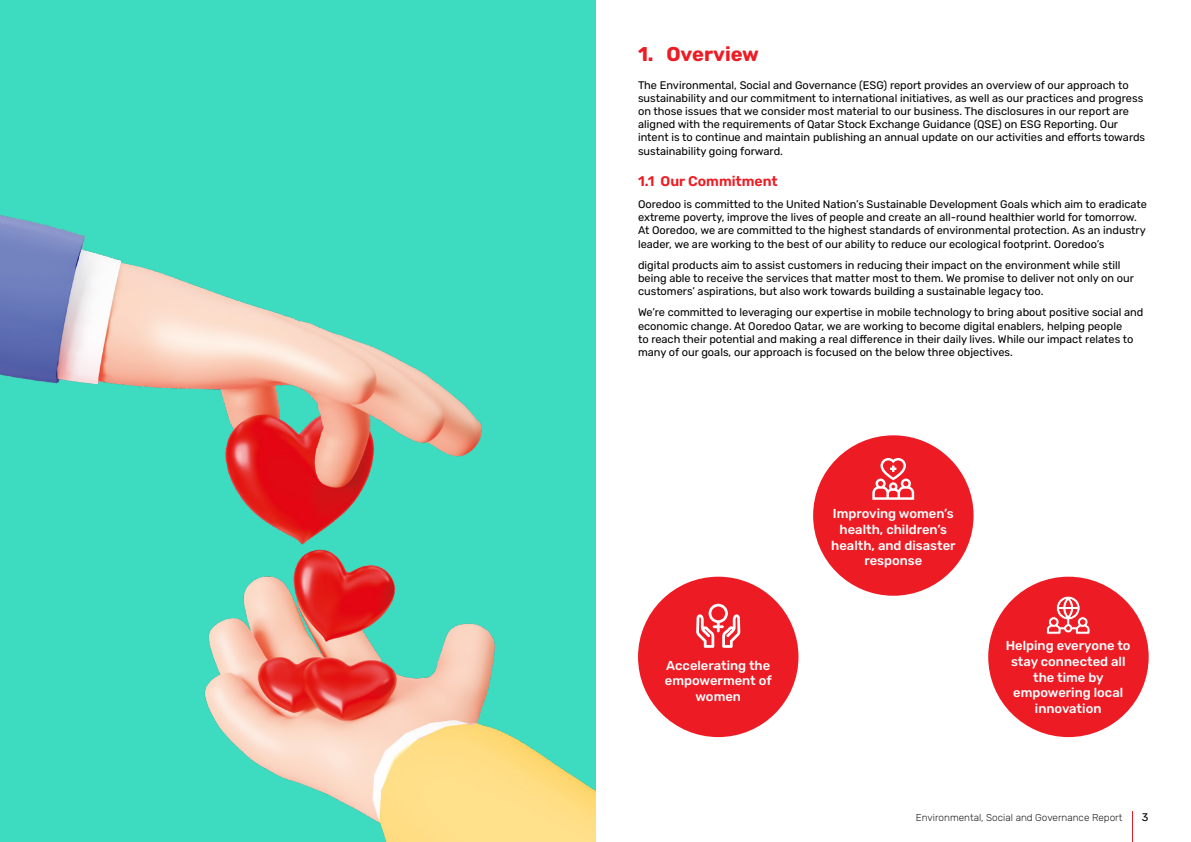
<style>
.page{position:relative;width:1191px;height:842px;background:#fff}
.page>*{position:absolute;margin:0;border:0;box-sizing:border-box;transform-origin:0 0}
.t1{font:700 20px "Rubik";color:#ed1c24}
.SUB_sub{font:600 14px "Rubik";color:#ed1c24}
.t2{font:500 13px "Rubik";color:#fff}
.BODY{font:11px/13.2px "Rubik";color:#000}
.t3{font:300 10px "Rubik";color:#231f20}
</style>
<div class="page">
<hr style="left:1131px;top:811px;width:1px;height:31px;background:#ed1c24">
<div style="left:638px;top:577px;width:160px;height:160px;background:#ed1c24;border-radius:50%"></div>
<div style="left:813px;top:435px;width:160px;height:161px;background:#ed1c24;border-radius:50%"></div>
<div style="left:988px;top:577px;width:160px;height:160px;background:#ed1c24;border-radius:50%"></div>
<div style="left:0;top:0;width:595px;height:842px;background:#3ddbbf"></div>
<svg style="left:696px;top:604px;width:44px;height:44px"></svg>
<svg style="left:872px;top:458px;width:42px;height:42px"></svg>
<svg style="left:1046px;top:596px;width:44px;height:39px"></svg>
<img style="left:0;top:215px;width:595px;height:627px">
<p class="t1" style="left:638px;top:43px;width:122px">1. Overview</p>
<p class="BODY" style="left:638px;top:78px;width:509px">The Environmental, Social and Governance (ESG) report provides an overview of our approach to sustainability and our commitment to international initiatives, as well as our practices and progress on those issues that we consider most material to our business. The disclosures in our report are aligned with the requirements of Qatar Stock Exchange Guidance (QSE) on ESG Reporting. Our intent is to continue and maintain publishing an annual update on our activities and efforts towards sustainability going forward.</p>
<p class="SUB_sub" style="left:638px;top:174px;width:141px">1.1 Our Commitment</p>
<p class="BODY" style="left:638px;top:198px;width:510px">Ooredoo is committed to the United Nation’s Sustainable Development Goals which aim to eradicate extreme poverty, improve the lives of people and create an all-round healthier world for tomorrow.<br>At Ooredoo, we are committed to the highest standards of environmental protection. As an industry leader, we are working to the best of our ability to reduce our ecological footprint. Ooredoo’s</p>
<p class="BODY" style="left:638px;top:259px;width:497px">digital products aim to assist customers in reducing their impact on the environment while still being able to receive the services that matter most to them. We promise to deliver not only on our customers’ aspirations, but also work towards building a sustainable legacy too.</p>
<p class="BODY" style="left:638px;top:306px;width:507px">We’re committed to leveraging our expertise in mobile technology to bring about positive social and economic change. At Ooredoo Qatar, we are working to become digital enablers, helping people<br>to reach their potential and making a real difference in their daily lives. While our impact relates to many of our goals, our approach is focused on the below three objectives.</p>
<p class="t2" style="left:666px;top:658px;width:106px">Accelerating the</p>
<p class="t2" style="left:665px;top:673px;width:108px">empowerment of</p>
<p class="t2" style="left:695px;top:689px;width:47px">women</p>
<p class="t2" style="left:833px;top:506px;width:122px">Improving women’s</p>
<p class="t2" style="left:839px;top:522px;width:109px">health, children’s</p>
<p class="t2" style="left:831px;top:538px;width:126px">health, and disaster</p>
<p class="t2" style="left:864px;top:553px;width:59px">response</p>
<p class="t2" style="left:1005px;top:638px;width:126px">Helping everyone to</p>
<p class="t2" style="left:1011px;top:654px;width:116px">stay connected all</p>
<p class="t2" style="left:1033px;top:670px;width:72px">the time by</p>
<p class="t2" style="left:1013px;top:685px;width:112px">empowering local</p>
<p class="t2" style="left:1035px;top:701px;width:68px">innovation</p>
<p class="t3" style="left:916px;top:812px;width:208px">Environmental, Social and Governance Report</p>
<p class="BODY" style="left:1141px;top:811px;width:8px">3</p>
</div>
